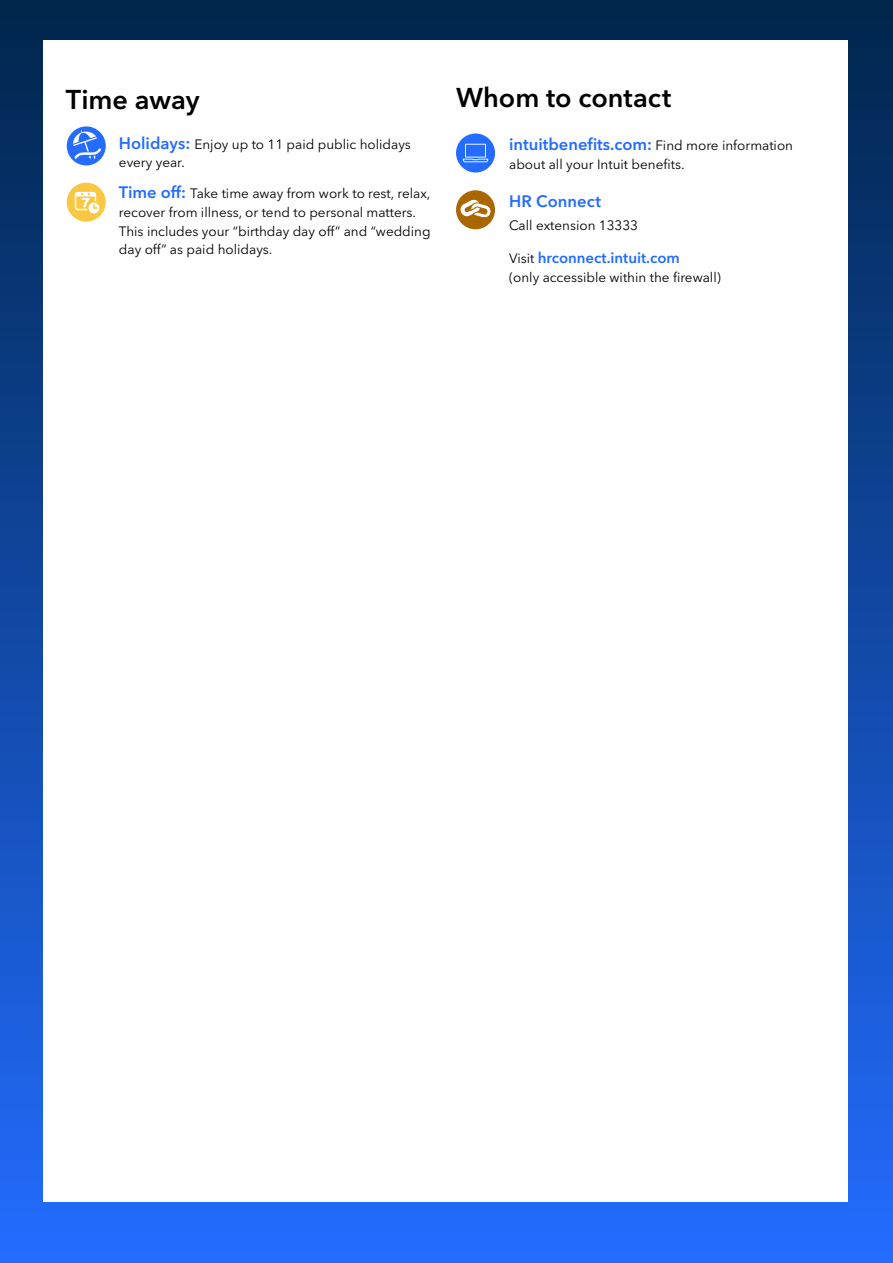
<style>
.page{position:relative;width:893px;height:1263px;background:#fff}
.page>*{position:absolute;margin:0;border:0;box-sizing:border-box;transform-origin:0 0}
.t1{font:600 27px "Avenir Nextfor INTUIT";color:#000}
.t2{font:600 16.5px "Avenir Nextfor INTUIT";color:#236cff}
.t3{font:600 15px "Avenir Nextfor INTUIT";color:#236cff}
.t4{font:13.5px/18.8px "Avenir Nextfor INTUIT";color:#000}
.s1{font-weight:600;font-size:16.5px;color:#236cff}
.s2{font-weight:400;font-size:13.5px;color:#000}
</style>
<div class="page">
<div style="left:0;top:0;width:893px;height:1262px;background:linear-gradient(to bottom,#00254b,#236cff)"></div>
<div style="left:44px;top:40px;width:803px;height:1162px;background:#fff"></div>
<div style="left:456px;top:190px;width:39px;height:39px;background:#aa6700;border-radius:50%"></div>
<svg style="left:460px;top:199px;width:32px;height:19px"></svg>
<svg style="left:67px;top:126px;width:39px;height:39px"></svg>
<svg style="left:67px;top:183px;width:39px;height:39px"></svg>
<div style="left:456px;top:134px;width:39px;height:39px;background:#236cff;border-radius:50%"></div>
<svg style="left:463px;top:144px;width:25px;height:18px"></svg>
<h1 class="t1" style="left:66px;top:83px;width:135px">Time away</h1>
<p class="t4" style="left:119px;top:134px;width:294px"><span class="s1">Holidays:</span> Enjoy up to 11 paid public holidays every year.</p>
<p class="t4" style="left:119px;top:184px;width:313px"><span class="s1">Time off:</span> Take time away from work to rest, relax, recover from illness, or tend to personal matters.<br>This includes your “birthday day off” and “wedding day off” as paid holidays.</p>
<h1 class="t1" style="left:456px;top:81px;width:217px">Whom to contact</h1>
<p class="t2" style="left:509px;top:134px;width:285px">intuitbenefits.com: <span class="s2">Find more information</span></p>
<p class="t4" style="left:509px;top:155px;width:177px">about all your Intuit benefits.</p>
<p class="t2" style="left:509px;top:191px;width:93px">HR Connect</p>
<p class="t4" style="left:509px;top:216px;width:130px">Call extension 13333</p>
<p class="t3" style="left:509px;top:248px;width:172px"><span class="s2">Visit</span> hrconnect.intuit.com</p>
<p class="t4" style="left:509px;top:267px;width:213px">(only accessible within the firewall)</p>
</div>
